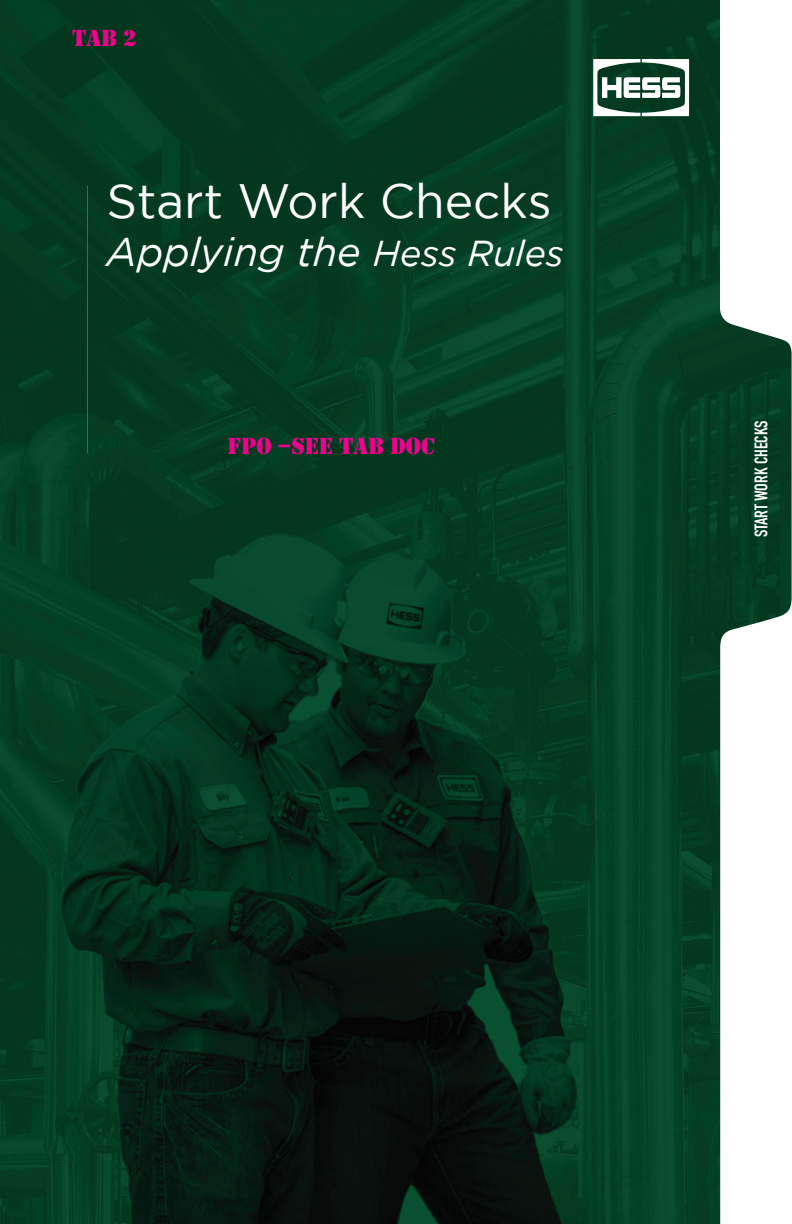
<style>
.page{position:relative;width:792px;height:1224px;background:#fff}
.page>*{position:absolute;margin:0;border:0;box-sizing:border-box;transform-origin:0 0}
.t1{font:48px "Gotham";color:#fff}
.t2{font:italic 40px "Gotham";color:#fff}
.t3{font:24px "Stencil D";color:#ed028c}
.t4{font:700 18px "DIN Condensed";color:#fff}
.s1{font-size:36px}
</style>
<div class="page">
<img style="left:0;top:0;width:720px;height:1224px">
<svg style="left:593px;top:59px;width:96px;height:57px"></svg>
<hr style="left:87px;top:186px;width:1px;height:267px;background:#008a5e">
<svg style="left:720px;top:309px;width:72px;height:915px"></svg>
<p class="t3" style="left:72px;top:24px;width:66px">TAB 2</p>
<p class="t1" style="left:107px;top:175px;width:447px">Start Work Checks</p>
<p class="t2" style="left:107px;top:230px;width:459px">Applying the <span class="s1">Hess Rules</span></p>
<p class="t3" style="left:228px;top:432px;width:209px">FPO –SEE TAB DOC</p>
<p class="t4" style="left:749px;top:537px;width:119px;rotate:-90deg">START WORK CHECKS</p>
</div>
